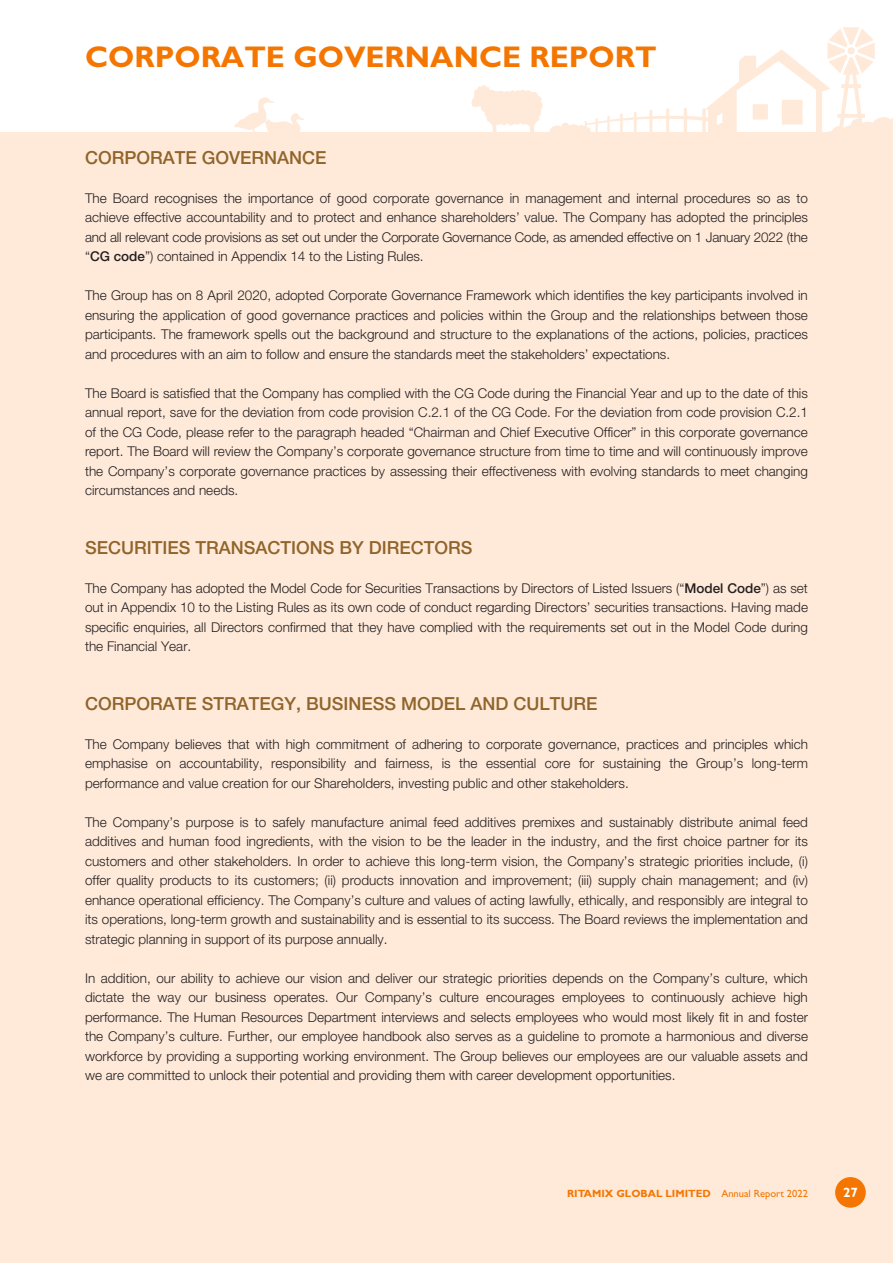
<style>
.page{position:relative;width:893px;height:1263px;background:#fff}
.page>*{position:absolute;margin:0;border:0;box-sizing:border-box;transform-origin:0 0}
.t1{font:700 30px "Gill Sans Std";color:#f47600}
.t2{font:500 18px "Helvetica Neue LT Std";color:#90642a}
.t3{font:300 13.5px/19.5px "Helvetica Neue LT Std";color:#231f20;text-align:justify}
.t4{font:700 13.5px "Gill Sans Std";color:#fff}
.t5{font:700 10.5px "Gill Sans Std";color:#f47600}
.s1{font-weight:500}
.s2{font-weight:400}
</style>
<div class="page">
<div style="left:0;top:132px;width:893px;height:1131px;background:#ffeada"></div>
<svg style="left:471px;top:27px;width:422px;height:105px"></svg>
<svg style="left:234px;top:97px;width:70px;height:35px"></svg>
<div style="left:835px;top:1177px;width:31px;height:31px;background:#f47600;border-radius:50%"></div>
<h1 class="t1" style="left:85px;top:40px;width:573px">CORPORATE GOVERNANCE REPORT</h1>
<h2 class="t2" style="left:85px;top:147px;width:243px">CORPORATE GOVERNANCE</h2>
<p class="t3" style="left:85px;top:188px;width:724px">The Board recognises the importance of good corporate governance in management and internal procedures so as to achieve effective accountability and to protect and enhance shareholders’ value. The Company has adopted the principles and all relevant code provisions as set out under the Corporate Governance Code, as amended effective on 1 January 2022 (the “<span class="s1">CG code</span>”) contained in Appendix 14 to the Listing Rules.</p>
<p class="t3" style="left:85px;top:285px;width:724px">The Group has on 8 April 2020, adopted Corporate Governance Framework which identifies the key participants involved in ensuring the application of good governance practices and policies within the Group and the relationships between those participants. The framework spells out the background and structure to the explanations of the actions, policies, practices and procedures with an aim to follow and ensure the standards meet the stakeholders’ expectations.</p>
<p class="t3" style="left:85px;top:383px;width:724px">The Board is satisfied that the Company has complied with the CG Code during the Financial Year and up to the date of this annual report, save for the deviation from code provision C.2.1 of the CG Code. For the deviation from code provision C.2.1 of the CG Code, please refer to the paragraph headed “Chairman and Chief Executive Officer” in this corporate governance report. The Board will review the Company’s corporate governance structure from time to time and will continuously improve the Company’s corporate governance practices by assessing their effectiveness with evolving standards to meet changing circumstances and needs.</p>
<h2 class="t2" style="left:85px;top:537px;width:389px">SECURITIES TRANSACTIONS BY DIRECTORS</h2>
<p class="t3" style="left:85px;top:578px;width:724px">The Company has adopted the Model Code for Securities Transactions by Directors of Listed Issuers (“<span class="s1">Model Code</span>”) as set out in Appendix 10 to the Listing Rules as its own code of conduct regarding Directors’ securities transactions. Having made specific enquiries, all Directors confirmed that they have complied with the requirements set out in the Model Code during the Financial Year.</p>
<h2 class="t2" style="left:85px;top:693px;width:514px">CORPORATE STRATEGY, BUSINESS MODEL AND CULTURE</h2>
<p class="t3" style="left:85px;top:734px;width:724px">The Company believes that with high commitment of adhering to corporate governance, practices and principles which emphasise on accountability, responsibility and fairness, is the essential core for sustaining the Group’s long-term performance and value creation for our Shareholders, investing public and other stakeholders.</p>
<p class="t3" style="left:85px;top:812px;width:724px">The Company’s purpose is to safely manufacture animal feed additives premixes and sustainably distribute animal feed additives and human food ingredients, with the vision to be the leader in the industry, and the first choice partner for its customers and other stakeholders. In order to achieve this long-term vision, the Company’s strategic priorities include, (i) offer quality products to its customers; (ii) products innovation and improvement; (iii) supply chain management; and (iv) enhance operational efficiency. The Company’s culture and values of acting lawfully, ethically, and responsibly are integral to its operations, long-term growth and sustainability and is essential to its success. The Board reviews the implementation and strategic planning in support of its purpose annually.</p>
<p class="t3" style="left:85px;top:968px;width:724px">In addition, our ability to achieve our vision and deliver our strategic priorities depends on the Company’s culture, which dictate the way our business operates. Our Company’s culture encourages employees to continuously achieve high performance. The Human Resources Department interviews and selects employees who would most likely fit in and foster the Company’s culture. Further, our employee handbook also serves as a guideline to promote a harmonious and diverse workforce by providing a supporting working environment. The Group believes our employees are our valuable assets and we are committed to unlock their potential and providing them with career development opportunities.</p>
<p class="t5" style="left:567px;top:1187px;width:242px">RITAMIX GLOBAL LIMITED <span class="s2">Annual Report 2022</span></p>
<p class="t4" style="left:843px;top:1184px;width:16px">27</p>
</div>
